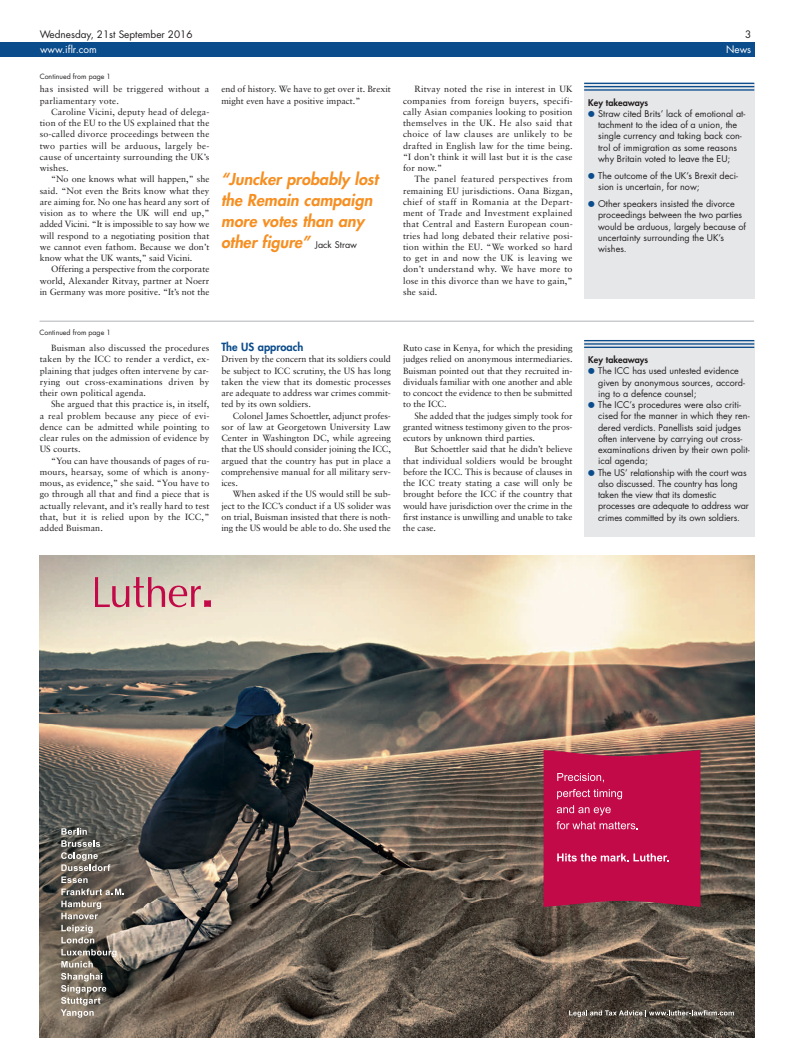
<style>
.page{position:relative;width:794px;height:1063px;background:#fff}
.page>*{position:absolute;margin:0;border:0;box-sizing:border-box;transform-origin:0 0}
.t1{font:italic 800 16px/21px "Futura";color:#f68f22}
.t2{font:800 11px "Futura";color:#0b4c8c}
.t3{font:10px "Futura";color:#231f20}
.t4{font:10px "Futura";color:#fff}
.t5{font:9px/11.2px "Sabon";color:#231f20;text-align:justify}
.t6{font:9px/11.2px "Futura";color:#231f20}
.t7{font:9px/11.2px "Sabon";letter-spacing:.03em;color:#231f20}
.t8{font:800 9px "Futura";color:#231f20}
.t9{font:7px "Futura";color:#231f20}
.s1{font-weight:400;font-style:normal;font-size:9px;color:#231f20}
.s2{font-weight:800;font-size:16px;color:#0b4c8c}
</style>
<div class="page">
<div style="left:0;top:43px;width:754px;height:14px;background:#0b4c8c"></div>
<img style="left:40px;top:555px;width:714px;height:482px">
<svg style="left:95px;top:577px;width:116px;height:30px;background:#d4a1a3"></svg>
<svg style="left:569px;top:1010px;width:165px;height:7px"></svg>
<svg style="left:61px;top:828px;width:49px;height:43px;background:#797671"></svg>
<svg style="left:61px;top:877px;width:63px;height:18px"></svg>
<svg style="left:61px;top:901px;width:40px;height:18px"></svg>
<svg style="left:61px;top:925px;width:33px;height:18px"></svg>
<svg style="left:61px;top:949px;width:56px;height:69px;background:#7c766c"></svg>
<svg style="left:543px;top:750px;width:157px;height:157px;background:#c1174f"></svg>
<div style="left:584px;top:83px;width:170px;height:216px;background:#e6e7e9"></div>
<hr style="left:584px;top:83px;width:170px;height:1px;background:#0b4c8c">
<hr style="left:584px;top:86px;width:170px;height:1px;background:#0b4c8c">
<hr style="left:584px;top:89px;width:170px;height:2px;background:#0b4c8c">
<hr style="left:40px;top:321px;width:714px;height:1px;background:#b2b3b7">
<div style="left:584px;top:340px;width:170px;height:197px;background:#e6e7e9"></div>
<hr style="left:584px;top:340px;width:170px;height:1px;background:#0b4c8c">
<hr style="left:584px;top:343px;width:170px;height:2px;background:#0b4c8c">
<hr style="left:584px;top:347px;width:170px;height:1px;background:#0b4c8c">
<p class="t3" style="left:40px;top:28px;width:154px">Wednesday, 21st September 2016</p>
<p class="t3" style="left:745px;top:28px;width:8px">3</p>
<p class="t4" style="left:40px;top:43px;width:58px">www.iflr.com</p>
<p class="t4" style="left:726px;top:43px;width:27px">News</p>
<p class="t9" style="left:40px;top:72px;width:73px">Continued from page 1</p>
<p class="t7" style="left:40px;top:83px;width:171px">has insisted will be triggered without a parliamentary vote.</p>
<p class="t5" style="left:40px;top:106px;width:171px;text-indent:11px">Caroline Vicini, deputy head of delega&shy;tion of the EU to the US explained that the so-called divorce proceedings between the two parties will be arduous, largely be&shy;cause of uncertainty surrounding the UK’s wishes.</p>
<p class="t5" style="left:40px;top:173px;width:171px;text-indent:11px">“No one knows what will happen,” she said. “Not even the Brits know what they are aiming for. No one has heard any sort of vision as to where the UK will end up,” added Vicini. “It is impossible to say how we will respond to a negotiating position that we cannot even fathom. Because we don’t know what the UK wants,” said Vicini.</p>
<p class="t5" style="left:40px;top:263px;width:171px;text-indent:11px">Offering a perspective from the corporate world, Alexander Ritvay, partner at Noerr in Germany was more positive. “It’s not the</p>
<p class="t5" style="left:221px;top:83px;width:171px">end of history. We have to get over it. Brexit might even have a positive impact.”</p>
<p class="t5" style="left:403px;top:83px;width:171px;text-indent:11px">Ritvay noted the rise in interest in UK companies from foreign buyers, specifi&shy;cally Asian companies looking to position themselves in the UK. He also said that choice of law clauses are unlikely to be drafted in English law for the time being. “I don’t think it will last but it is the case for now.”</p>
<p class="t5" style="left:403px;top:173px;width:171px;text-indent:11px">The panel featured perspectives from remaining EU jurisdictions. Oana Bizgan, chief of staff in Romania at the Depart&shy;ment of Trade and Investment explained that Central and Eastern European coun&shy;tries had long debated their relative posi&shy;tion within the EU. “We worked so hard to get in and now the UK is leaving we don’t understand why. We have more to lose in this divorce than we have to gain,” she said.</p>
<h1 class="t1" style="left:221px;top:169px;width:158px">“Juncker probably lost the Remain campaign more votes than any other figure” <span class="s1">Jack Straw</span></h1>
<p class="t9" style="left:40px;top:328px;width:73px">Continued from page 1</p>
<p class="t5" style="left:40px;top:342px;width:171px;text-indent:11px">Buisman also discussed the procedures taken by the ICC to render a verdict, ex&shy;plaining that judges often intervene by car&shy;rying out cross-examinations driven by their own political agenda.</p>
<p class="t5" style="left:40px;top:398px;width:171px;text-indent:11px">She argued that this practice is, in itself, a real problem because any piece of evi&shy;dence can be admitted while pointing to clear rules on the admission of evidence by US courts.</p>
<p class="t5" style="left:40px;top:455px;width:171px;text-indent:11px">“You can have thousands of pages of ru&shy;mours, hearsay, some of which is anony&shy;mous, as evidence,” she said. “You have to go through all that and find a piece that is actually relevant, and it’s really hard to test that, but it is relied upon by the ICC,” added Buisman.</p>
<p class="t2" style="left:221px;top:340px;width:83px">The US approach</p>
<p class="t5" style="left:221px;top:353px;width:171px">Driven by the concern that its soldiers could be subject to ICC scrutiny, the US has long taken the view that its domestic processes are adequate to address war crimes commit&shy;ted by its own soldiers.</p>
<p class="t5" style="left:221px;top:410px;width:171px;text-indent:11px">Colonel James Schoettler, adjunct profes&shy;sor of law at Georgetown University Law Center in Washington DC, while agreeing that the US should consider joining the ICC, argued that the country has put in place a comprehensive manual for all military serv&shy;ices.</p>
<p class="t5" style="left:221px;top:488px;width:171px;text-indent:11px">When asked if the US would still be sub&shy;ject to the ICC’s conduct if a US solider was on trial, Buisman insisted that there is noth&shy;ing the US would be able to do. She used the</p>
<p class="t5" style="left:403px;top:342px;width:171px">Ruto case in Kenya, for which the presiding judges relied on anonymous intermediaries.<br>Buisman pointed out that they recruited in&shy;dividuals familiar with one another and able to concoct the evidence to then be submitted to the ICC.</p>
<p class="t5" style="left:403px;top:410px;width:171px;text-indent:11px">She added that the judges simply took for granted witness testimony given to the pros&shy;ecutors by unknown third parties.</p>
<p class="t5" style="left:403px;top:443px;width:171px;text-indent:11px">But Schoettler said that he didn’t believe that individual soldiers would be brought before the ICC. This is because of clauses in the ICC treaty stating a case will only be brought before the ICC if the country that would have jurisdiction over the crime in the first instance is unwilling and unable to take the case.</p>
<p class="t8" style="left:588px;top:97px;width:62px">Key takeaways</p>
<p class="t6" style="left:598px;top:108px;width:149px;text-indent:-11px"><span class="s2">•</span> Straw cited Brits’ lack of emotional at&shy;tachment to the idea of a union, the single currency and taking back con&shy;trol of immigration as some reasons why Britain voted to leave the EU;</p>
<p class="t6" style="left:598px;top:170px;width:141px;text-indent:-11px"><span class="s2">•</span> The outcome of the UK’s Brexit deci&shy;sion is uncertain, for now;</p>
<p class="t6" style="left:598px;top:198px;width:149px;text-indent:-11px"><span class="s2">•</span> Other speakers insisted the divorce proceedings between the two parties would be arduous, largely because of uncertainty surrounding the UK’s wishes.</p>
<p class="t8" style="left:588px;top:354px;width:62px">Key takeaways</p>
<p class="t6" style="left:598px;top:366px;width:148px;text-indent:-11px"><span class="s2">•</span> The ICC has used untested evidence given by anonymous sources, accord&shy;ing to a defence counsel;</p>
<p class="t6" style="left:598px;top:399px;width:153px;text-indent:-11px"><span class="s2">•</span> The ICC’s procedures were also criti&shy;cised for the manner in which they ren&shy;dered verdicts. Panellists said judges often intervene by carrying out cross&shy;examinations driven by their own polit&shy;ical agenda;</p>
<p class="t6" style="left:598px;top:467px;width:152px;text-indent:-11px"><span class="s2">•</span> The US’ relationship with the court was also discussed. The country has long taken the view that its domestic processes are adequate to address war crimes committed by its own soldiers.</p>
</div>
